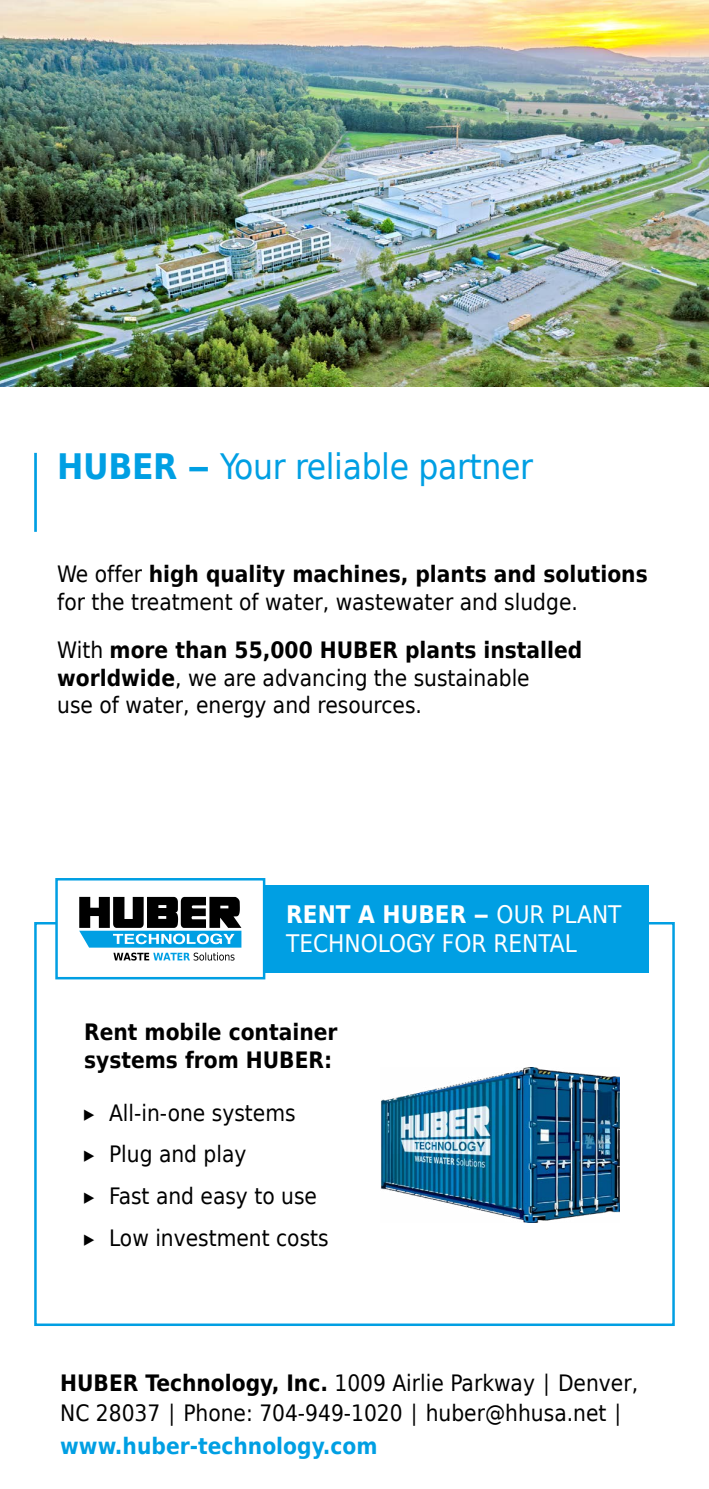
<style>
.page{position:relative;width:709px;height:1489px;background:#fff}
.page>*{position:absolute;margin:0;border:0;box-sizing:border-box;transform-origin:0 0}
.t1{font:35px "Huber Tec";letter-spacing:-.01em;color:#009fe3}
.t2{font:24px/29.5px "Huber Tec";color:#fff}
.t3{font:22.5px/41.8px "Huber Tec";color:#000}
.t4{font:700 22.5px/27.5px "Huber Tec";color:#000}
.t5{font:700 22.5px "Huber Tec";color:#009fe3}
.s1{font-weight:700}
</style>
<div class="page">
<hr style="left:34px;top:453px;width:3px;height:79px;background:#009fe3">
<div style="left:58px;top:885px;width:590px;height:87px;background:#009fe3"></div>
<div style="left:55px;top:878px;width:210px;height:101px;background:#fff;border:2px solid #009fe3"></div>
<svg style="left:79px;top:896px;width:162px;height:64px"></svg>
<img style="left:381px;top:1067px;width:238px;height:155px">
<img style="left:1px;top:0;width:708px;height:386px">
<h1 class="t1" style="left:57px;top:438px;width:477px"><span class="s1">HUBER –</span> Your reliable partner</h1>
<p class="t3" style="left:57px;top:559px;width:592px;line-height:27.5px">We offer <span class="s1">high quality machines, plants and solutions </span>for the treatment of water, wastewater and sludge.</p>
<p class="t3" style="left:57px;top:635px;width:526px;line-height:27.5px">With <span class="s1">more than 55,000 HUBER plants installed worldwide</span>, we are advancing the sustainable<br>use of water, energy and resources.</p>
<p class="t2" style="left:286px;top:898px;width:337px"><span class="s1">RENT A HUBER –</span> OUR PLANT<br>TECHNOLOGY FOR RENTAL</p>
<p class="t4" style="left:84px;top:1017px;width:255px">Rent mobile container systems from HUBER:</p>
<p class="t3" style="left:84px;top:1090px;width:246px">▸ All-in-one systems<br>▸ Plug and play<br>▸ Fast and easy to use ▸ Low investment costs</p>
<p class="t3" style="left:60px;top:1366px;width:579px;line-height:30px"><span class="s1">HUBER Technology, Inc.</span> 1009 Airlie Parkway ∣ Denver,<br>NC 28037 ∣ Phone: 704-949-1020 ∣ huber@hhusa.net ∣</p>
<p class="t5" style="left:60px;top:1426px;width:319px">www.huber-technology.com</p>
</div>
